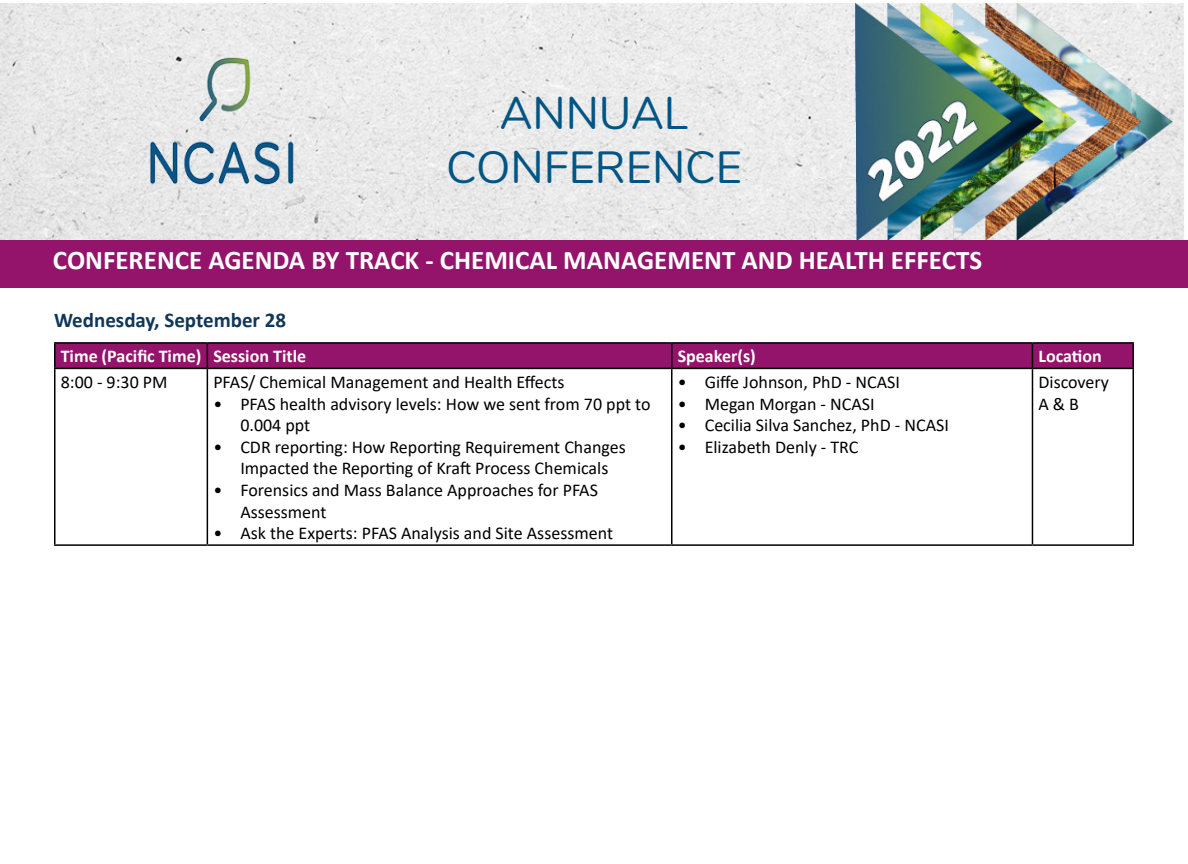
<style>
.page{position:relative;width:1188px;height:864px;background:#fff}
.page>*{position:absolute;margin:0;border:0;box-sizing:border-box;transform-origin:0 0}
.t1{font:45px "Nunito";color:#005584}
.t2{font:700 27px "Calibri";color:#fff}
.t3{font:700 21px "Calibri";color:#0f375a}
.t4{font:18px/21.6px "Calibri";color:#000}
.t5{font:700 18px "Calibri";color:#fff}
</style>
<div class="page">
<img style="left:0;top:2px;width:1184px;height:238px">
<div style="left:0;top:240px;width:1188px;height:48px;background:#94136b"></div>
<hr style="left:54px;top:342px;width:153px;height:2px;background:#000">
<hr style="left:54px;top:344px;width:2px;height:24px;background:#000">
<hr style="left:207px;top:342px;width:465px;height:2px;background:#000">
<hr style="left:672px;top:342px;width:360px;height:2px;background:#000">
<hr style="left:1032px;top:342px;width:102px;height:2px;background:#000">
<svg style="left:55px;top:343px;width:1078px;height:25px;background:#8d1265"></svg>
<hr style="left:1132px;top:344px;width:2px;height:24px;background:#000">
<hr style="left:54px;top:368px;width:153px;height:1px;background:#000">
<hr style="left:54px;top:369px;width:2px;height:175px;background:#000">
<hr style="left:207px;top:368px;width:465px;height:1px;background:#000">
<hr style="left:207px;top:369px;width:1px;height:175px;background:#000">
<hr style="left:672px;top:368px;width:360px;height:1px;background:#000">
<hr style="left:671px;top:369px;width:2px;height:175px;background:#000">
<hr style="left:1032px;top:368px;width:102px;height:1px;background:#000">
<hr style="left:1032px;top:369px;width:1px;height:175px;background:#000">
<hr style="left:1132px;top:369px;width:2px;height:175px;background:#000">
<hr style="left:54px;top:544px;width:153px;height:2px;background:#000">
<hr style="left:207px;top:544px;width:465px;height:2px;background:#000">
<hr style="left:672px;top:544px;width:360px;height:2px;background:#000">
<hr style="left:1032px;top:544px;width:102px;height:2px;background:#000">
<p class="t1" style="left:500px;top:80px;width:190px">ANNUAL</p>
<p class="t1" style="left:446px;top:134px;width:297px">CONFERENCE</p>
<p class="t2" style="left:53px;top:241px;width:931px">CONFERENCE AGENDA BY TRACK - CHEMICAL MANAGEMENT AND HEALTH EFFECTS</p>
<p class="t3" style="left:54px;top:305px;width:234px">Wednesday, September 28</p>
<p class="t5" style="left:61px;top:344px;width:142px">Time (Pacific Time)</p>
<p class="t5" style="left:213px;top:344px;width:94px">Session Title</p>
<p class="t5" style="left:678px;top:344px;width:80px">Speaker(s)</p>
<p class="t5" style="left:1038px;top:344px;width:65px">Location</p>
<p class="t4" style="left:61px;top:371px;width:108px">8:00 - 9:30 PM</p>
<p class="t4" style="left:213px;top:371px;width:353px">PFAS/ Chemical Management and Health Effects</p>
<p class="t4" style="left:240px;top:392px;width:412px;text-indent:-27px">• PFAS health advisory levels: How we sent from 70 ppt to<br>0.004 ppt</p>
<p class="t4" style="left:213px;top:435px;width:414px;text-align:center">• CDR reporting: How Reporting Requirement Changes<br>Impacted the Reporting of Kraft Process Chemicals</p>
<p class="t4" style="left:240px;top:479px;width:359px;text-indent:-27px">• Forensics and Mass Balance Approaches for PFAS<br>Assessment</p>
<p class="t4" style="left:213px;top:522px;width:401px">• Ask the Experts: PFAS Analysis and Site Assessment</p>
<p class="t4" style="left:678px;top:371px;width:224px">• Giffe Johnson, PhD - NCASI</p>
<p class="t4" style="left:678px;top:392px;width:198px">• Megan Morgan - NCASI</p>
<p class="t4" style="left:678px;top:414px;width:273px">• Cecilia Silva Sanchez, PhD - NCASI</p>
<p class="t4" style="left:678px;top:435px;width:182px">• Elizabeth Denly - TRC</p>
<p class="t4" style="left:1038px;top:371px;width:72px">Discovery<br>A &amp; B</p>
</div>
